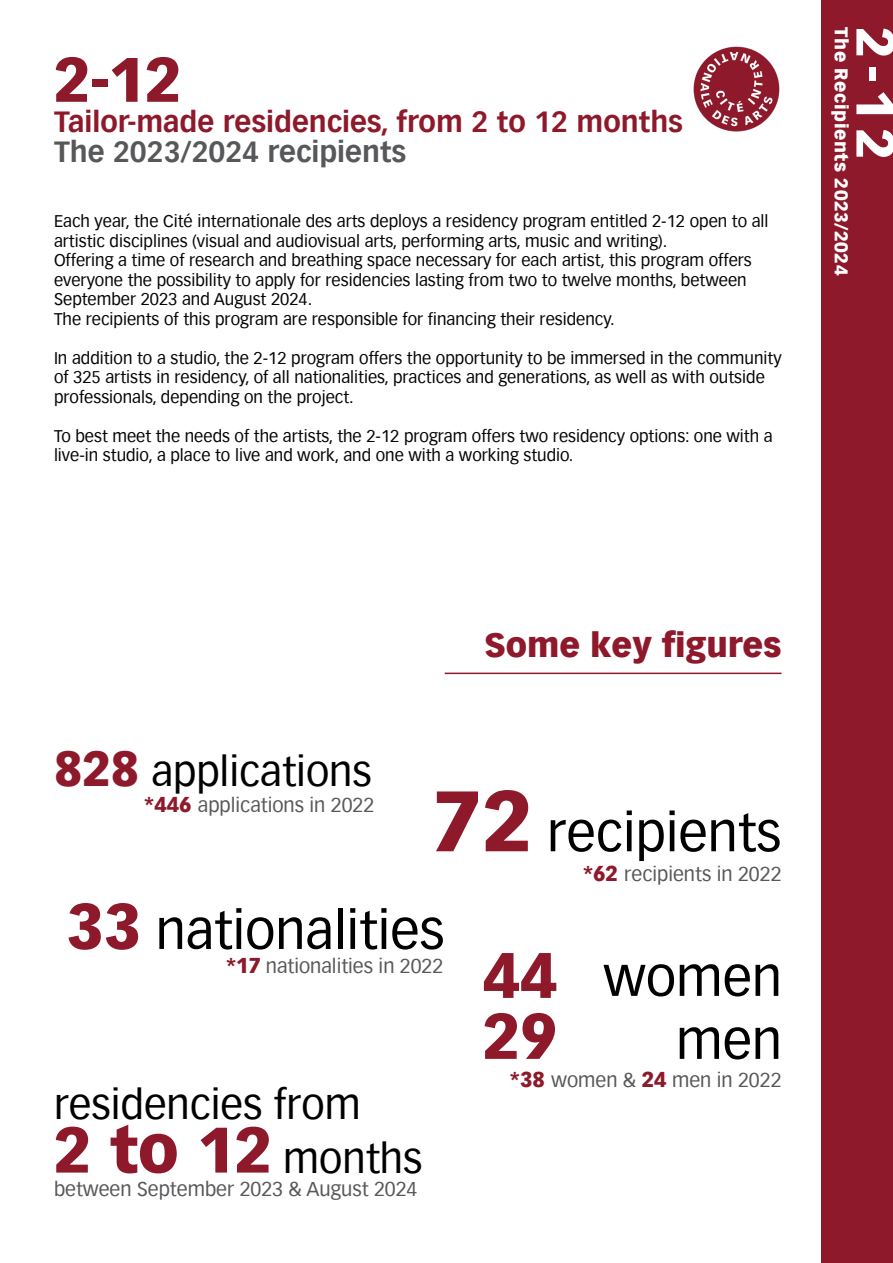
<style>
.page{position:relative;width:893px;height:1263px;background:#fff}
.page>*{position:absolute;margin:0;border:0;box-sizing:border-box;transform-origin:0 0}
.t1{font:900 63px "Vectora Com";color:#8e192b}
.t2{font:900 61.5px "Vectora Com";color:#8e192b}
.t3{font:52.5px "Vectora Com";color:#000}
.t4{font:900 52.5px "Vectora Com";color:#fff}
.t5{font:40.5px/54px "Vectora Com";color:#000}
.t6{font:900 33px "Vectora Com";color:#8e192b}
.t7{font:700 28.5px "Vectora Com";color:#8e192b}
.t8{font:700 28.5px "Vectora Com";color:#57585a}
.t9{font:19.5px "Vectora Com";color:#57585a}
.t10{font:900 18px "Vectora Com";letter-spacing:.03em;color:#fff}
.t11{font:16.5px/19.5px "Vectora Com";color:#040503}
.s1{font-weight:900;font-size:48px;color:#8e192b}
.s2{font-weight:900;font-size:21px;color:#8e192b}
.s3{font-weight:900;font-size:84px;color:#8e192b}
.s4{font-weight:900;font-size:63px;color:#8e192b}
</style>
<div class="page">
<hr style="left:445px;top:673px;width:336px;height:1px;background:#8e192b">
<img style="left:693px;top:46px;width:87px;height:86px">
<div style="left:821px;top:0;width:72px;height:1263px;background:#8e192b"></div>
<p class="t2" style="left:54px;top:41px;width:129px">2-12</p>
<p class="t7" style="left:54px;top:104px;width:631px">Tailor-made residencies, from 2 to 12 months</p>
<p class="t8" style="left:54px;top:134px;width:354px">The 2023/2024 recipients</p>
<p class="t11" style="left:54px;top:211px;width:716px">Each year, the Cité internationale des arts deploys a residency program entitled 2-12 open to all artistic disciplines (visual and audiovisual arts, performing arts, music and writing).</p>
<p class="t11" style="left:54px;top:250px;width:699px">Offering a time of research and breathing space necessary for each artist, this program offers everyone the possibility to apply for residencies lasting from two to twelve months, between<br>September 2023 and August 2024.</p>
<p class="t11" style="left:54px;top:309px;width:562px">The recipients of this program are responsible for financing their residency.</p>
<p class="t11" style="left:54px;top:348px;width:729px">In addition to a studio, the 2-12 program offers the opportunity to be immersed in the community of 325 artists in residency, of all nationalities, practices and generations, as well as with outside professionals, depending on the project.</p>
<p class="t11" style="left:54px;top:426px;width:720px">To best meet the needs of the artists, the 2-12 program offers two residency options: one with a live-in studio, a place to live and work, and one with a working studio.</p>
<p class="t10" style="left:852px;top:27px;width:250px;rotate:90deg">The Recipients 2023/2024</p>
<p class="t4" style="left:908px;top:27px;width:134px;rotate:90deg">2-12</p>
<p class="t5" style="left:54px;top:745px;width:319px"><span class="s1">828</span> applications</p>
<p class="t9" style="left:144px;top:793px;width:231px"><span class="s2">*446</span> applications in 2022</p>
<p class="t6" style="left:484px;top:625px;width:299px">Some key figures</p>
<p class="t3" style="left:433px;top:801px;width:350px"><span class="s3">72</span> recipients</p>
<p class="t9" style="left:583px;top:863px;width:200px"><span class="s2">*62</span> recipients in 2022</p>
<p class="t3" style="left:67px;top:899px;width:380px"><span class="s4">33</span> nationalities</p>
<p class="t9" style="left:226px;top:955px;width:219px"><span class="s2">*17</span> nationalities in 2022</p>
<p class="t5" style="left:54px;top:1077px;width:370px">residencies from<br><span class="s4">2 to 12</span> months</p>
<p class="t9" style="left:54px;top:1177px;width:365px">between September 2023 &amp; August 2024</p>
<p class="t1" style="left:483px;top:936px;width:76px">44</p>
<p class="t1" style="left:483px;top:997px;width:76px">29</p>
<p class="t3" style="left:603px;top:946px;width:180px">women</p>
<p class="t3" style="left:676px;top:1009px;width:107px">men</p>
<p class="t9" style="left:510px;top:1068px;width:273px"><span class="s2">*38</span> women &amp; <span class="s2">24</span> men in 2022</p>
</div>
